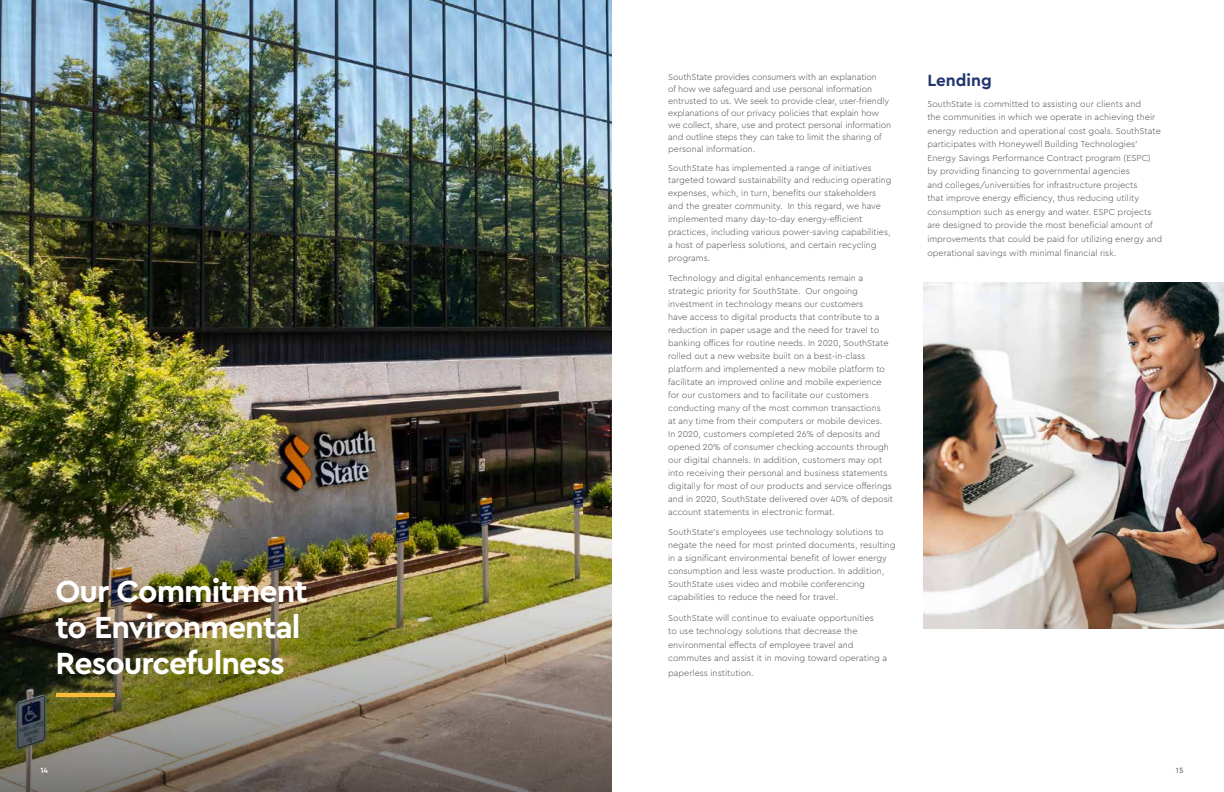
<style>
.page{position:relative;width:1224px;height:792px;background:#fff}
.page>*{position:absolute;margin:0;border:0;box-sizing:border-box;transform-origin:0 0}
.t1{font:700 32px/36px "Cera Pro";letter-spacing:-.03em;color:#fff}
.t2{font:700 17px "Cera Pro";color:#23356e}
.t3{font:300 9px/13px "Cera Pro";color:#4c4d4d}
.t4{font:500 8px "Cera Pro";color:#fff}
.t5{font:500 8px "Cera Pro";color:#777878}
</style>
<div class="page">
<img style="left:0;top:0;width:612px;height:494px">
<img style="left:0;top:494px;width:612px;height:298px">
<hr style="left:56px;top:694px;width:59px;height:3px;background:#fdbd3b">
<img style="left:923px;top:283px;width:301px;height:346px">
<p class="t1" style="left:56px;top:572px;width:254px">Our Commitment to Environmental<br>Resourcefulness</p>
<p class="t4" style="left:40px;top:765px;width:9px">14</p>
<p class="t3" style="left:668px;top:70px;width:225px;line-height:12px">SouthState provides consumers with an explanation<br>of how we safeguard and use personal information entrusted to us. We seek to provide clear, user-friendly explanations of our privacy policies that explain how we collect, share, use and protect personal information and outline steps they can take to limit the sharing of personal information.</p>
<p class="t3" style="left:668px;top:161px;width:225px;line-height:12px">SouthState has implemented a range of initiatives targeted toward sustainability and reducing operating</p>
<p class="t3" style="left:668px;top:186px;width:224px">expenses, which, in turn, benefits our stakeholders and the greater community. In this regard, we have implemented many day-to-day energy-efficient practices, including various power-saving capabilities, a host of paperless solutions, and certain recycling</p>
<p class="t3" style="left:668px;top:251px;width:44px">programs.</p>
<p class="t3" style="left:668px;top:271px;width:226px">Technology and digital enhancements remain a strategic priority for SouthState. Our ongoing investment in technology means our customers<br>have access to digital products that contribute to a reduction in paper usage and the need for travel to banking offices for routine needs. In 2020, SouthState rolled out a new website built on a best-in-class platform and implemented a new mobile platform to facilitate an improved online and mobile experience for our customers and to facilitate our customers conducting many of the most common transactions<br>at any time from their computers or mobile devices.<br>In 2020, customers completed 26% of deposits and opened 20% of consumer checking accounts through our digital channels. In addition, customers may opt into receiving their personal and business statements digitally for most of our products and service offerings and in 2020, SouthState delivered over 40% of deposit account statements in electronic format.</p>
<p class="t3" style="left:668px;top:525px;width:229px">SouthState’s employees use technology solutions to negate the need for most printed documents, resulting in a significant environmental benefit of lower energy consumption and less waste production. In addition, SouthState uses video and mobile conferencing capabilities to reduce the need for travel.</p>
<p class="t3" style="left:668px;top:611px;width:220px;line-height:13.5px">SouthState will continue to evaluate opportunities<br>to use technology solutions that decrease the environmental effects of employee travel and commutes and assist it in moving toward operating a</p>
<p class="t3" style="left:668px;top:666px;width:87px">paperless institution.</p>
<h2 class="t2" style="left:927px;top:69px;width:66px">Lending</h2>
<p class="t3" style="left:927px;top:97px;width:236px;line-height:13.5px">SouthState is committed to assisting our clients and<br>the communities in which we operate in achieving their energy reduction and operational cost goals. SouthState participates with Honeywell Building Technologies’ Energy Savings Performance Contract program (ESPC) by providing financing to governmental agencies<br>and colleges/universities for infrastructure projects<br>that improve energy efficiency, thus reducing utility consumption such as energy and water. ESPC projects are designed to provide the most beneficial amount of improvements that could be paid for utilizing energy and</p>
<p class="t3" style="left:927px;top:246px;width:190px">operational savings with minimal financial risk.</p>
<p class="t5" style="left:1176px;top:765px;width:9px">15</p>
</div>
